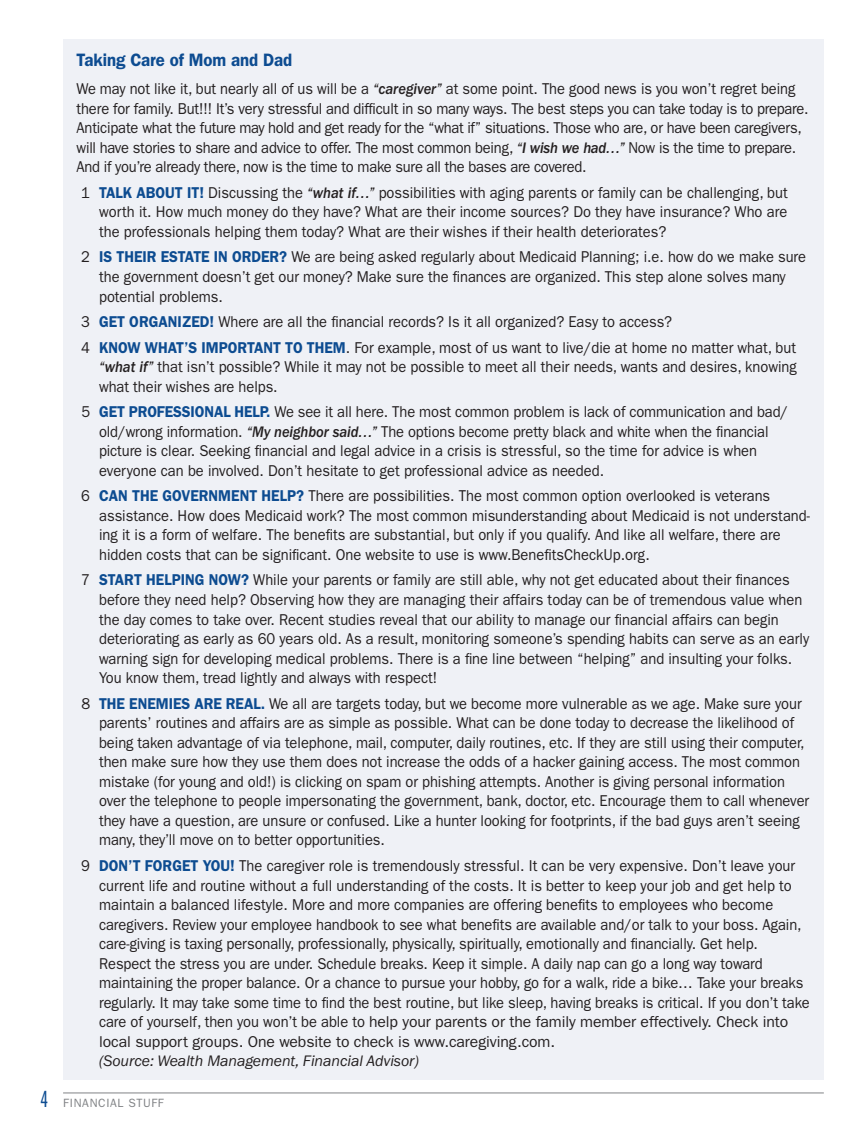
<style>
.page{position:relative;width:865px;height:1133px;background:#fff}
.page>*{position:absolute;margin:0;border:0;box-sizing:border-box;transform-origin:0 0}
.t1{font:600 18px "ITC Franklin Gothic Std";letter-spacing:-.005em;color:#0d4c91;scale:.93 1}
.t2{font:15.75px/19.5px "ITC Franklin Gothic Std";letter-spacing:-.005em;color:#231f20;scale:.93 1}
.t3{font:italic 15.75px "ITC Franklin Gothic Std";letter-spacing:-.005em;color:#231f20}
.t4{font:12px "ITC Franklin Gothic Std";letter-spacing:.055em;color:#808285}
.s1{font-family:"ITC Franklin Gothic Std Med It"}
.s2{font-weight:600;color:#0d4c91}
.s3{font-family:"ITC Franklin Gothic Std Bk X Cp";font-size:24px;color:#0d4c91}
</style>
<div class="page">
<hr style="left:63px;top:1092px;width:761px;height:1px;background:#808285">
<div style="left:63px;top:40px;width:761px;height:1039px;background:#eff1f6"></div>
<p class="t1" style="left:77px;top:49px;width:233px">Taking Care of Mom and Dad</p>
<p class="t2" style="left:77px;top:79px;width:788px">We may not like it, but nearly all of us will be a <span class="s1">“caregiver”</span> at some point. The good news is you won’t regret being there for family. But!!! It’s very stressful and difficult in so many ways. The best steps you can take today is to prepare.<br>Anticipate what the future may hold and get ready for the “what if” situations. Those who are, or have been caregivers, will have stories to share and advice to offer. The most common being, <span class="s1">“I wish we had…”</span> Now is the time to prepare.<br>And if you’re already there, now is the time to make sure all the bases are covered.</p>
<p class="t2" style="left:99px;top:183px;width:742px;text-align:justify;text-indent:-18px">1 <span class="s2">TALK ABOUT IT!</span> Discussing the <span class="s1">“what if…”</span> possibilities with aging parents or family can be challenging, but worth it. How much money do they have? What are their income sources? Do they have insurance? Who are the professionals helping them today? What are their wishes if their health deteriorates?</p>
<p class="t2" style="left:99px;top:247px;width:762px;text-indent:-18px">2 <span class="s2">IS THEIR ESTATE IN ORDER?</span> We are being asked regularly about Medicaid Planning; i.e. how do we make sure the government doesn’t get our money? Make sure the finances are organized. This step alone solves many potential problems.</p>
<p class="t2" style="left:81px;top:309px;width:770px;line-height:25.5px">3 <span class="s2">GET ORGANIZED!</span> Where are all the financial records? Is it all organized? Easy to access?<br>4 <span class="s2">KNOW WHAT’S IMPORTANT TO THEM</span>. For example, most of us want to live/die at home no matter what, but</p>
<p class="t2" style="left:99px;top:357px;width:751px"><span class="s1">“what if”</span> that isn’t possible? While it may not be possible to meet all their needs, wants and desires, knowing what their wishes are helps.</p>
<p class="t2" style="left:99px;top:402px;width:742px;text-indent:-18px">5 <span class="s2">GET PROFESSIONAL HELP.</span> We see it all here. The most common problem is lack of communication and bad/ old/wrong information. <span class="s1">“My neighbor said…”</span> The options become pretty black and white when the financial picture is clear. Seeking financial and legal advice in a crisis is stressful, so the time for advice is when everyone can be involved. Don’t hesitate to get professional advice as needed.</p>
<p class="t2" style="left:99px;top:486px;width:766px;text-indent:-18px">6 <span class="s2">CAN THE GOVERNMENT HELP?</span> There are possibilities. The most common option overlooked is veterans assistance. How does Medicaid work? The most common misunderstanding about Medicaid is not understand&shy;ing it is a form of welfare. The benefits are substantial, but only if you qualify. And like all welfare, there are hidden costs that can be significant. One website to use is www.BenefitsCheckUp.org.</p>
<p class="t2" style="left:99px;top:570px;width:765px;text-indent:-18px">7 <span class="s2">START HELPING NOW?</span> While your parents or family are still able, why not get educated about their finances before they need help? Observing how they are managing their affairs today can be of tremendous value when the day comes to take over. Recent studies reveal that our ability to manage our financial affairs can begin deteriorating as early as 60 years old. As a result, monitoring someone’s spending habits can serve as an early warning sign for developing medical problems. There is a fine line between “helping” and insulting your folks.<br>You know them, tread lightly and always with respect!</p>
<p class="t2" style="left:99px;top:693px;width:765px;text-indent:-18px">8 <span class="s2">THE ENEMIES ARE REAL.</span> We all are targets today, but we become more vulnerable as we age. Make sure your parents’ routines and affairs are as simple as possible. What can be done today to decrease the likelihood of being taken advantage of via telephone, mail, computer, daily routines, etc. If they are still using their computer, then make sure how they use them does not increase the odds of a hacker gaining access. The most common mistake (for young and old!) is clicking on spam or phishing attempts. Another is giving personal information over the telephone to people impersonating the government, bank, doctor, etc. Encourage them to call whenever they have a question, are unsure or confused. Like a hunter looking for footprints, if the bad guys aren’t seeing many, they’ll move on to better opportunities.</p>
<p class="t2" style="left:99px;top:856px;width:765px;text-indent:-18px">9 <span class="s2">DON’T FORGET YOU!</span> The caregiver role is tremendously stressful. It can be very expensive. Don’t leave your current life and routine without a full understanding of the costs. It is better to keep your job and get help to maintain a balanced lifestyle. More and more companies are offering benefits to employees who become caregivers. Review your employee handbook to see what benefits are available and/or talk to your boss. Again, care-giving is taxing personally, professionally, physically, spiritually, emotionally and financially. Get help.<br>Respect the stress you are under. Schedule breaks. Keep it simple. A daily nap can go a long way toward maintaining the proper balance. Or a chance to pursue your hobby, go for a walk, ride a bike… Take your breaks regularly. It may take some time to find the best routine, but like sleep, having breaks is critical. If you don’t take care of yourself, then you won’t be able to help your parents or the family member effectively. Check into local support groups. One website to check is www.caregiving.com.</p>
<p class="t3" style="left:99px;top:1052px;width:321px">(Source: Wealth Management, Financial Advisor)</p>
<p class="t4" style="left:41px;top:1095px;width:125px"><span class="s3">4</span> FINANCIAL STUFF</p>
</div>
